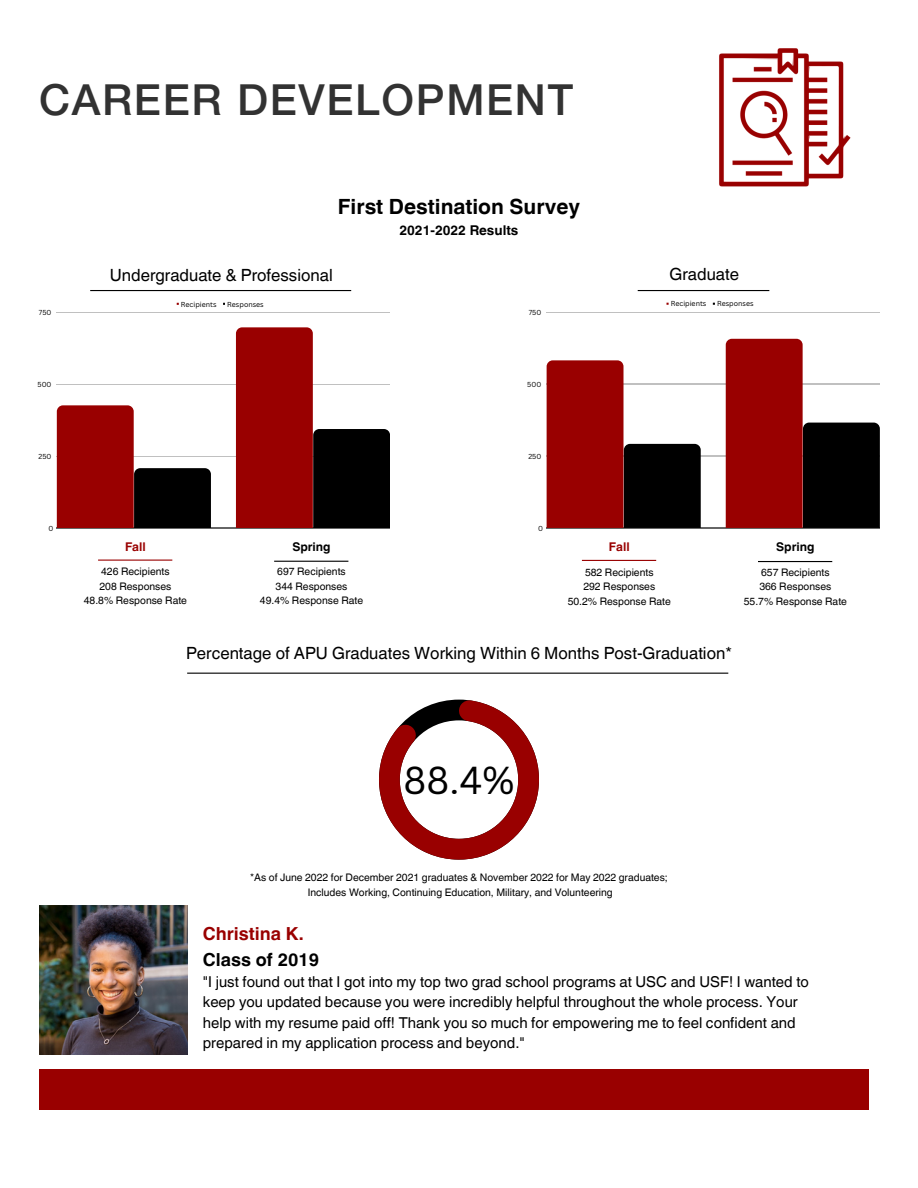
<style>
.page{position:relative;width:918px;height:1188px;background:#fff}
.page>*{position:absolute;margin:0;border:0;box-sizing:border-box;transform-origin:0 0}
.t1{font:500 42.9px "Helvetica Neue LT Pro";letter-spacing:.04em;color:#323232}
.t2{font:37.95px "Canva Sans";color:#000}
.t3{font:700 21px "Helvetica World";color:#000}
.t4{font:700 18px "Helvetica World";color:#900}
.t5{font:700 18px "Helvetica World";color:#000}
.t6{font:16.8px "Helvetica World";color:#000}
.t7{font:15px/20.2px "Helvetica World";color:#000}
.t8{font:700 13.5px "Helvetica World";color:#000}
.t9{font:700 12px "Helvetica World";color:#000}
.t10{font:700 12px "Helvetica World";color:#900}
.t11{font:10.35px "Helvetica World";color:#000}
.t12{font:7.05px "Canva Sans";color:#000}
</style>
<div class="page">
<div style="left:39px;top:1069px;width:829px;height:41px;background:#900"></div>
<img style="left:719px;top:48px;width:132px;height:139px">
<hr style="left:57px;top:312px;width:333px;height:1px;background:#000">
<hr style="left:57px;top:384px;width:333px;height:1px;background:#000">
<hr style="left:57px;top:456px;width:333px;height:1px;background:#000">
<hr style="left:57px;top:528px;width:333px;height:1px;background:#000">
<svg style="left:57px;top:405px;width:154px;height:123px"></svg>
<svg style="left:236px;top:327px;width:154px;height:201px"></svg>
<hr style="left:90px;top:290px;width:261px;height:1px;background:#000">
<hr style="left:638px;top:290px;width:131px;height:1px;background:#000">
<hr style="left:98px;top:560px;width:74px;height:1px;background:#900">
<hr style="left:274px;top:561px;width:74px;height:1px;background:#000">
<hr style="left:547px;top:312px;width:333px;height:1px;background:#000">
<hr style="left:547px;top:384px;width:333px;height:1px;background:#000">
<hr style="left:547px;top:456px;width:333px;height:1px;background:#000">
<hr style="left:547px;top:528px;width:333px;height:1px;background:#000">
<svg style="left:547px;top:360px;width:154px;height:168px"></svg>
<svg style="left:726px;top:339px;width:154px;height:189px"></svg>
<hr style="left:582px;top:560px;width:74px;height:1px;background:#900">
<hr style="left:758px;top:561px;width:74px;height:1px;background:#000">
<hr style="left:187px;top:673px;width:541px;height:1px;background:#000">
<svg style="left:379px;top:700px;width:160px;height:160px"></svg>
<img style="left:39px;top:906px;width:148px;height:148px">
<p class="t1" style="left:39px;top:84px;width:536px">CAREER DEVELOPMENT</p>
<p class="t3" style="left:338px;top:189px;width:244px">First Destination Survey</p>
<p class="t8" style="left:399px;top:220px;width:120px">2021-2022 Results</p>
<p class="t12" style="left:39px;top:307px;width:14px">750</p>
<p class="t6" style="left:110px;top:266px;width:224px">Undergraduate &amp; Professional</p>
<p class="t6" style="left:669px;top:264px;width:71px">Graduate</p>
<p class="t12" style="left:671px;top:299px;width:37px">Recipients</p>
<p class="t12" style="left:717px;top:299px;width:38px">Responses</p>
<p class="t12" style="left:529px;top:307px;width:14px">750</p>
<p class="t12" style="left:181px;top:299px;width:37px">Recipients</p>
<p class="t12" style="left:227px;top:299px;width:38px">Responses</p>
<p class="t12" style="left:38px;top:379px;width:16px">500</p>
<p class="t12" style="left:527px;top:379px;width:16px">500</p>
<p class="t12" style="left:39px;top:451px;width:14px">250</p>
<p class="t12" style="left:528px;top:451px;width:14px">250</p>
<p class="t12" style="left:48px;top:523px;width:6px">0</p>
<p class="t12" style="left:538px;top:523px;width:6px">0</p>
<p class="t10" style="left:125px;top:537px;width:22px">Fall</p>
<p class="t11" style="left:101px;top:566px;width:70px">426 Recipients</p>
<p class="t11" style="left:99px;top:580px;width:73px">208 Responses</p>
<p class="t11" style="left:84px;top:595px;width:105px">48.8% Response Rate</p>
<p class="t9" style="left:292px;top:537px;width:40px">Spring</p>
<p class="t11" style="left:277px;top:566px;width:70px">697 Recipients</p>
<p class="t11" style="left:276px;top:580px;width:73px">344 Responses</p>
<p class="t11" style="left:260px;top:595px;width:105px">49.4% Response Rate</p>
<p class="t10" style="left:609px;top:537px;width:22px">Fall</p>
<p class="t11" style="left:585px;top:566px;width:70px">582 Recipients</p>
<p class="t11" style="left:583px;top:580px;width:73px">292 Responses</p>
<p class="t11" style="left:568px;top:595px;width:105px">50.2% Response Rate</p>
<p class="t9" style="left:776px;top:537px;width:40px">Spring</p>
<p class="t11" style="left:761px;top:566px;width:70px">657 Recipients</p>
<p class="t11" style="left:759px;top:580px;width:73px">366 Responses</p>
<p class="t11" style="left:744px;top:595px;width:105px">55.7% Response Rate</p>
<p class="t6" style="left:186px;top:644px;width:547px">Percentage of APU Graduates Working Within 6 Months Post-Graduation*</p>
<p class="t2" style="left:404px;top:754px;width:112px">88.4%</p>
<p class="t11" style="left:250px;top:871px;width:419px">*As of June 2022 for December 2021 graduates &amp; November 2022 for May 2022 graduates;</p>
<p class="t11" style="left:308px;top:886px;width:306px">Includes Working, Continuing Education, Military, and Volunteering</p>
<p class="t4" style="left:203px;top:919px;width:102px">Christina K.</p>
<p class="t5" style="left:203px;top:945px;width:118px">Class of 2019</p>
<p class="t7" style="left:203px;top:972px;width:608px">"I just found out that I got into my top two grad school programs at USC and USF! I wanted to keep you updated because you were incredibly helpful throughout the whole process. Your help with my resume paid off! Thank you so much for empowering me to feel confident and prepared in my application process and beyond."</p>
</div>
